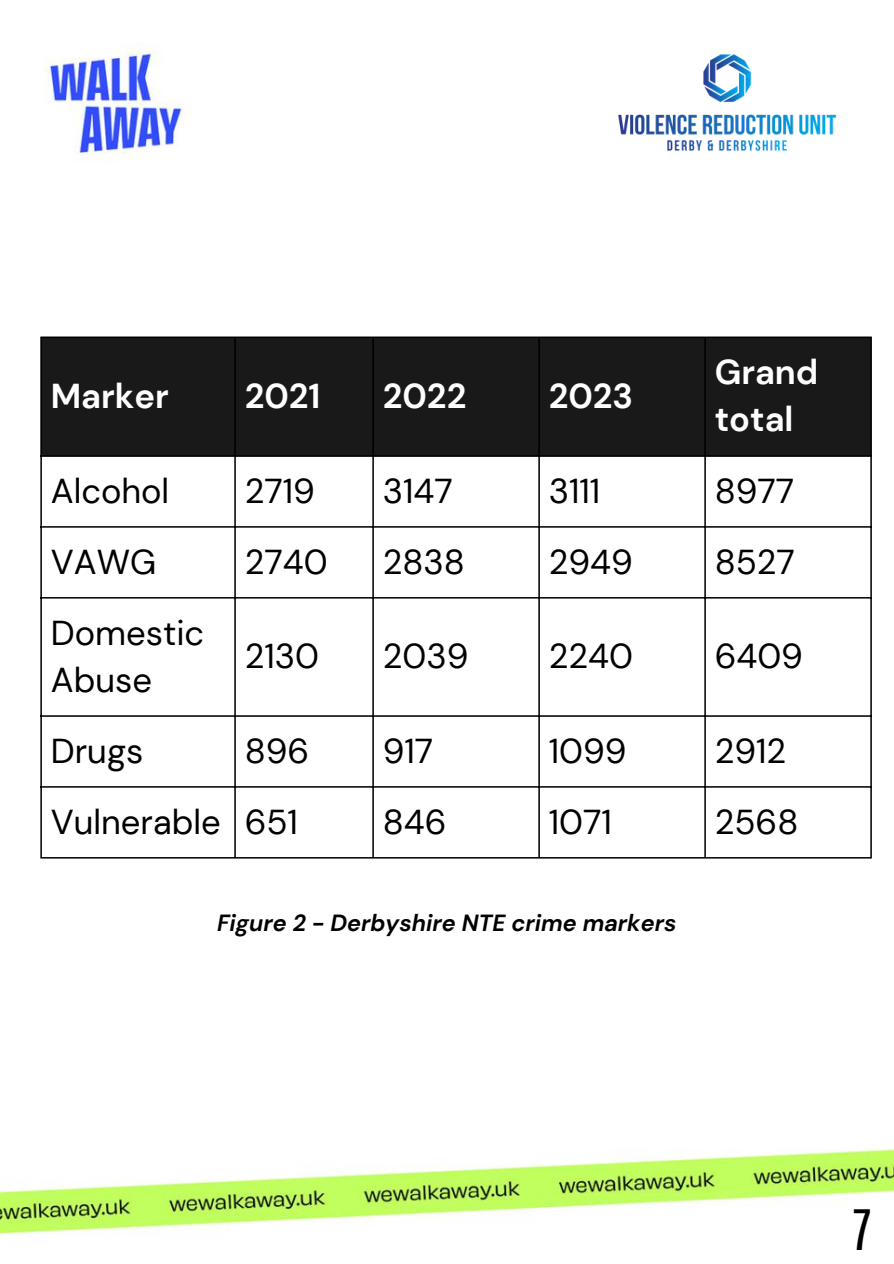
<style>
.page{position:relative;width:894px;height:1264px;background:#fff}
.page>*{position:absolute;margin:0;border:0;box-sizing:border-box;transform-origin:0 0}
.t1{font:46.5px "Antonio";color:#000}
.t2{font:34.5px/47.2px "DM Sans";color:#000}
.t3{font:700 34.5px/47.2px "DM Sans";color:#fff}
.t4{font:italic 700 23.4px "DM Sans";color:#000}
</style>
<div class="page">
<img style="left:0;top:44px;width:893px;height:1193px">
<div style="left:42px;top:338px;width:828px;height:117px;background:#191919"></div>
<hr style="left:40px;top:338px;width:2px;height:519px;background:#000">
<hr style="left:234px;top:338px;width:2px;height:519px;background:#000">
<hr style="left:372px;top:338px;width:2px;height:519px;background:#000">
<hr style="left:538px;top:338px;width:1px;height:519px;background:#000">
<hr style="left:704px;top:338px;width:1px;height:519px;background:#000">
<hr style="left:870px;top:338px;width:1px;height:519px;background:#000">
<hr style="left:40px;top:336px;width:831px;height:2px;background:#000">
<hr style="left:40px;top:455px;width:831px;height:2px;background:#000">
<hr style="left:40px;top:526px;width:831px;height:1px;background:#000">
<hr style="left:40px;top:597px;width:831px;height:1px;background:#000">
<hr style="left:40px;top:715px;width:831px;height:1px;background:#000">
<hr style="left:40px;top:786px;width:831px;height:1px;background:#000">
<hr style="left:40px;top:857px;width:831px;height:1px;background:#000">
<img style="left:612px;top:49px;width:229px;height:108px">
<p class="t3" style="left:51px;top:372px;width:119px">Marker</p>
<p class="t3" style="left:244px;top:372px;width:77px">2021</p>
<p class="t3" style="left:382px;top:372px;width:85px">2022</p>
<p class="t3" style="left:548px;top:372px;width:86px">2023</p>
<p class="t3" style="left:714px;top:349px;width:105px">Grand total</p>
<p class="t2" style="left:51px;top:467px;width:120px">Alcohol</p>
<p class="t2" style="left:244px;top:467px;width:72px">2719</p>
<p class="t2" style="left:382px;top:467px;width:71px">3147</p>
<p class="t2" style="left:548px;top:467px;width:53px">3111</p>
<p class="t2" style="left:714px;top:467px;width:81px">8977</p>
<p class="t2" style="left:51px;top:538px;width:107px">VAWG</p>
<p class="t2" style="left:244px;top:538px;width:84px">2740</p>
<p class="t2" style="left:382px;top:538px;width:84px">2838</p>
<p class="t2" style="left:548px;top:538px;width:86px">2949</p>
<p class="t2" style="left:714px;top:538px;width:82px">8527</p>
<p class="t2" style="left:51px;top:609px;width:155px">Domestic<br>Abuse</p>
<p class="t2" style="left:244px;top:633px;width:76px">2130</p>
<p class="t2" style="left:382px;top:633px;width:87px">2039</p>
<p class="t2" style="left:548px;top:633px;width:86px">2240</p>
<p class="t2" style="left:714px;top:633px;width:90px">6409</p>
<p class="t2" style="left:51px;top:727px;width:94px">Drugs</p>
<p class="t2" style="left:244px;top:727px;width:66px">896</p>
<p class="t2" style="left:382px;top:727px;width:52px">917</p>
<p class="t2" style="left:548px;top:727px;width:79px">1099</p>
<p class="t2" style="left:714px;top:727px;width:73px">2912</p>
<p class="t2" style="left:51px;top:798px;width:249px">Vulnerable 651</p>
<p class="t2" style="left:382px;top:798px;width:65px">846</p>
<p class="t2" style="left:548px;top:798px;width:65px">1071</p>
<p class="t2" style="left:714px;top:798px;width:85px">2568</p>
<p class="t4" style="left:217px;top:908px;width:461px">Figure 2 - Derbyshire NTE crime markers</p>
<h1 class="t1" style="left:851px;top:1197px;width:22px">7</h1>
</div>
